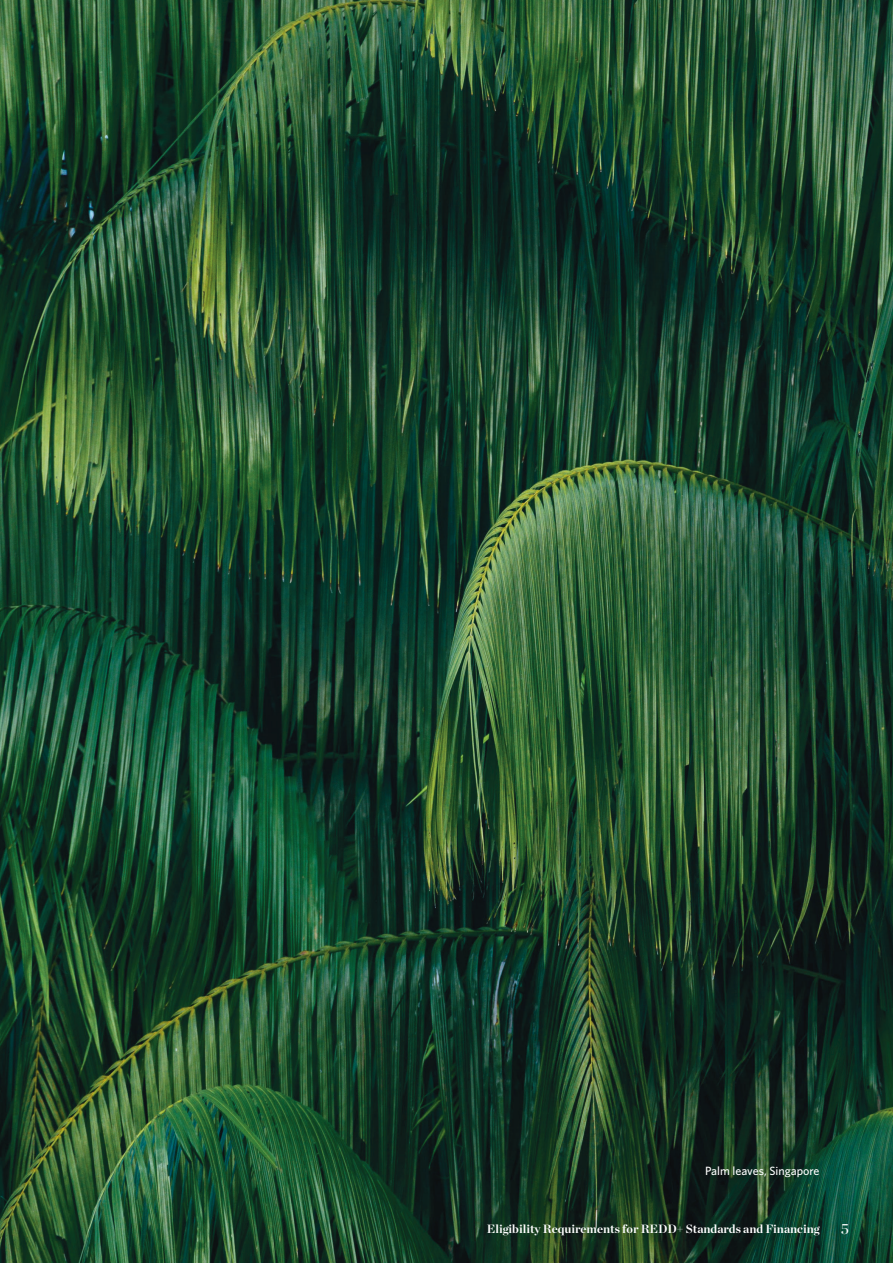
<style>
.page{position:relative;width:893px;height:1263px;background:#fff}
.page>*{position:absolute;margin:0;border:0;box-sizing:border-box;transform-origin:0 0}
.t1{font:15px "Chronicle Display";color:#fff}
.t2{font:700 12px "Chronicle Display";color:#fff}
.t3{font:500 12px "Whitney";color:#fff}
</style>
<div class="page">
<img style="left:0;top:0;width:893px;height:1263px">
<p class="t3" style="left:705px;top:1163px;width:116px">Palm leaves, Singapore</p>
<p class="t2" style="left:487px;top:1219px;width:334px">Eligibility Requirements for REDD+ Standards and Financing</p>
<p class="t1" style="left:841px;top:1217px;width:10px">5</p>
</div>
